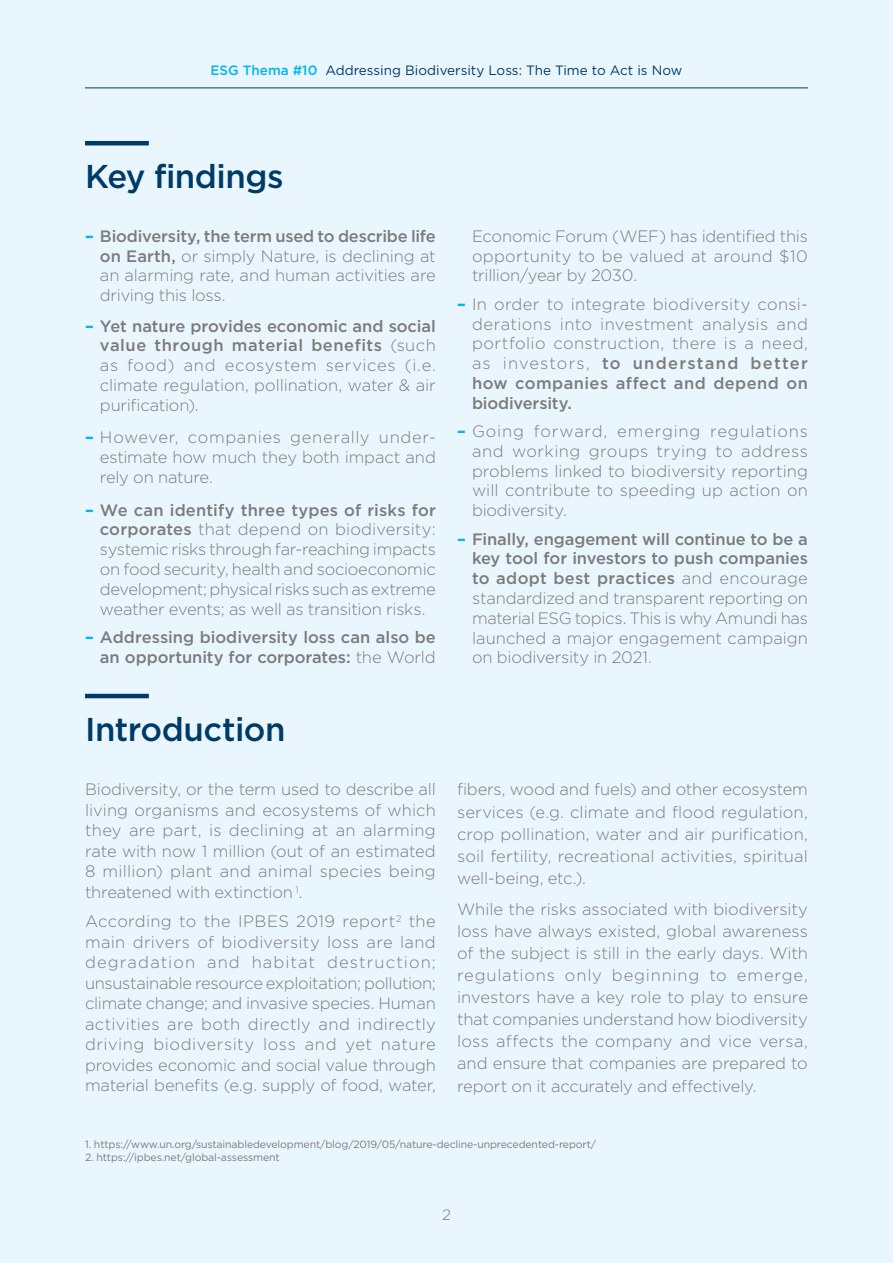
<style>
.page{position:relative;width:893px;height:1263px;background:#eaf6fe}
.page>*{position:absolute;margin:0;border:0;box-sizing:border-box;transform-origin:0 0}
.t1{font:500 33px "Gotham";letter-spacing:-.015em;color:#003b68}
.t2{font:300 16.5px/19.8px "Gotham";letter-spacing:-.005em;color:#7c7b7b;text-align:justify}
.t3{font:500 16.5px/19.8px "Gotham";color:#7c7b7b;text-align:right}
.t4{font:300 15px "Gotham";color:#7c7b7b}
.t5{font:13.5px "Gotham";color:#003b68}
.t6{font:10.5px "Gotham";letter-spacing:-.01em;color:#7c7b7b}
.s1{font-weight:500;color:#00b6ed}
.s2{font-weight:700;color:#00b6ed}
.s3{font-weight:500}
.s4{font-weight:300}
</style>
<div class="page">
<hr style="left:85px;top:88px;width:723px;height:1px;background:#003b68">
<hr style="left:85px;top:141px;width:64px;height:4px;background:#003b68">
<hr style="left:85px;top:694px;width:64px;height:4px;background:#003b68">
<p class="t5" style="left:211px;top:61px;width:473px"><span class="s1">ESG Thema #10</span> Addressing Biodiversity Loss: The Time to Act is Now</p>
<h1 class="t1" style="left:85px;top:155px;width:200px">Key findings</h1>
<p class="t2" style="left:100px;top:226px;width:337px;text-indent:-15px"><span class="s2">–</span> <span class="s3">Biodiversity, the term used to describe life on Earth,</span> or simply Nature, is declining at an alarming rate, and human activities are driving this loss.</p>
<p class="t2" style="left:100px;top:315px;width:337px;text-indent:-15px"><span class="s2">–</span> <span class="s3">Yet nature provides economic and social value through material benefits</span> (such as food) and ecosystem services (i.e. climate regulation, pollination, water &amp; air purification).</p>
<p class="t2" style="left:100px;top:427px;width:337px;text-indent:-15px"><span class="s2">–</span> However, companies generally under&shy;estimate how much they both impact and rely on nature.</p>
<p class="t2" style="left:100px;top:499px;width:337px;text-indent:-15px"><span class="s2">–</span> <span class="s3">We can identify three types of risks for corporates</span> that depend on biodiversity: systemic risks through far-reaching impacts on food security, health and socioeconomic development; physical risks such as extreme weather events; as well as transition risks.</p>
<p class="t3" style="left:85px;top:627px;width:352px"><span class="s2">–</span> Addressing biodiversity loss can also be an opportunity for corporates: <span class="s4">the World</span></p>
<h1 class="t1" style="left:85px;top:707px;width:202px">Introduction</h1>
<p class="t2" style="left:85px;top:779px;width:352px;line-height:20.5px">Biodiversity, or the term used to describe all living organisms and ecosystems of which they are part, is declining at an alarming rate with now 1 million (out of an estimated 8 million) plant and animal species being threatened with extinction <sup>1</sup>.</p>
<p class="t2" style="left:85px;top:910px;width:352px;line-height:20.5px">According to the IPBES 2019 report<sup>2</sup> the main drivers of biodiversity loss are land degradation and habitat destruction; unsustainable resource exploitation; pollution; climate change; and invasive species. Human activities are both directly and indirectly driving biodiversity loss and yet nature provides economic and social value through material benefits (e.g. supply of food, water,</p>
<p class="t2" style="left:472px;top:226px;width:337px">Economic Forum (WEF) has identified this opportunity to be valued at around $10 trillion/year by 2030.</p>
<p class="t2" style="left:472px;top:293px;width:337px;text-indent:-15px"><span class="s2">–</span> In order to integrate biodiversity consi&shy;derations into investment analysis and portfolio construction, there is a need, as investors, <span class="s3">to understand better how companies affect and depend on biodiversity.</span></p>
<p class="t2" style="left:472px;top:421px;width:337px;text-indent:-15px"><span class="s2">–</span> Going forward, emerging regulations and working groups trying to address problems linked to biodiversity reporting will contribute to speeding up action on biodiversity.</p>
<p class="t2" style="left:472px;top:528px;width:337px;text-indent:-15px"><span class="s2">–</span> <span class="s3">Finally, engagement will continue to be a key tool for investors to push companies to adopt best practices</span> and encourage standardized and transparent reporting on material ESG topics. This is why Amundi has launched a major engagement campaign on biodiversity in 2021.</p>
<p class="t2" style="left:457px;top:778px;width:352px;line-height:22.2px">fibers, wood and fuels) and other ecosystem services (e.g. climate and flood regulation, crop pollination, water and air purification, soil fertility, recreational activities, spiritual well-being, etc.).</p>
<p class="t2" style="left:457px;top:897px;width:352px;line-height:22.2px">While the risks associated with biodiversity loss have always existed, global awareness of the subject is still in the early days. With regulations only beginning to emerge, investors have a key role to play to ensure that companies understand how biodiversity loss affects the company and vice versa, and ensure that companies are prepared to report on it accurately and effectively.</p>
<p class="t6" style="left:85px;top:1138px;width:513px">1. https://www.un.org/sustainabledevelopment/blog/2019/05/nature-decline-unprecedented-report/</p>
<p class="t6" style="left:85px;top:1150px;width:196px">2. https://ipbes.net/global-assessment</p>
<p class="t4" style="left:442px;top:1205px;width:10px">2</p>
</div>
